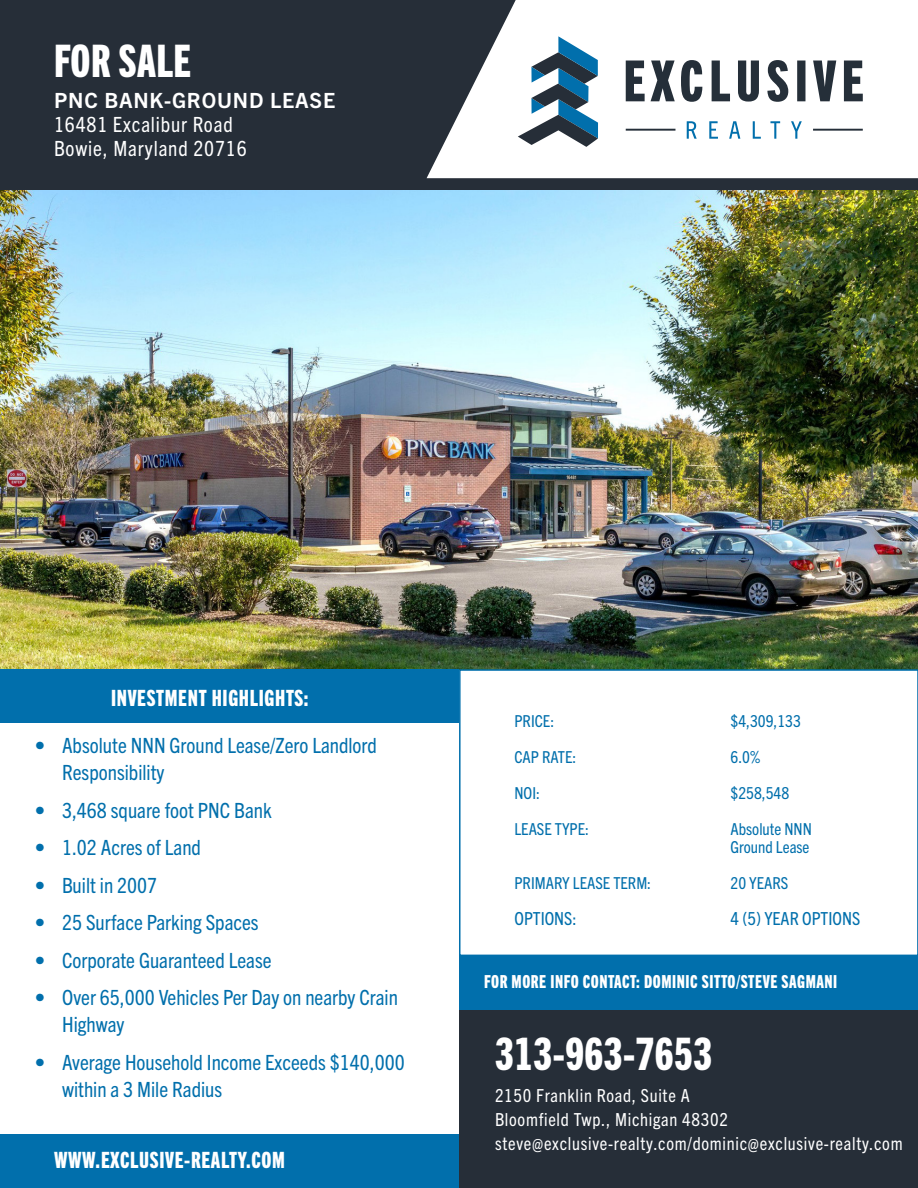
<style>
.page{position:relative;width:918px;height:1188px;background:#fff}
.page>*{position:absolute;margin:0;border:0;box-sizing:border-box;transform-origin:0 0}
.Headlines{font:45px "Trade Gothic Next LT Pro Hv Cm";letter-spacing:.01em;color:#fff}
.Subheadlines{font:22.5px "Trade Gothic Next LT Pro Hv Cm";letter-spacing:.03em;color:#fff}
.t1{font:condensed 21px/27px "Trade Gothic Next LT Pro";color:#016fac}
.Address{font:condensed 21px "Trade Gothic Next LT Pro";letter-spacing:.04em;color:#fff}
.Address-2{font:700 21px "Trade Gothic Next LT Pro";letter-spacing:.04em;color:#fff}
.Address-3{font:condensed 18px "Trade Gothic Next LT Pro";letter-spacing:.04em;color:#fff}
.Subheadlines-2{font:18px "Trade Gothic Next LT Pro Hv Cm";letter-spacing:.03em;color:#fff}
.t2{font:condensed 18px "Trade Gothic Next LT Pro";color:#016fac}
.t3{font:condensed 16.5px "Trade Gothic Next LT Pro";color:#016fac}
</style>
<div class="page">
<div style="left:0;top:0;width:918px;height:190px;background:#262e38"></div>
<svg style="left:427px;top:0;width:491px;height:178px;background:#e5e6e7"></svg>
<div style="left:0;top:1134px;width:459px;height:54px;background:#016fac"></div>
<img style="left:0;top:190px;width:918px;height:479px">
<div style="left:0;top:669px;width:459px;height:54px;background:#016fac"></div>
<div style="left:459px;top:669px;width:459px;height:287px;border:2px solid #016fac"></div>
<div style="left:459px;top:956px;width:459px;height:54px;background:#016fac"></div>
<div style="left:459px;top:1010px;width:459px;height:178px;background:#262e38"></div>
<svg style="left:687px;top:121px;width:115px;height:18px;background:#cfe3ef"></svg>
<svg style="left:626px;top:60px;width:237px;height:42px"></svg>
<hr style="left:813px;top:129px;width:50px;height:2px;background:#252f39">
<hr style="left:626px;top:129px;width:49px;height:2px;background:#252f39">
<svg style="left:518px;top:36px;width:80px;height:111px"></svg>
<p class="Headlines" style="left:54px;top:30px;width:139px">FOR SALE</p>
<p class="Address-2" style="left:54px;top:86px;width:283px">PNC BANK-GROUND LEASE</p>
<p class="Address" style="left:54px;top:110px;width:180px">16481 Excalibur Road</p>
<p class="Address" style="left:54px;top:134px;width:194px">Bowie, Maryland 20716</p>
<p class="Subheadlines" style="left:111px;top:683px;width:199px">INVESTMENT HIGHLIGHTS:</p>
<p class="t1" style="left:62px;top:731px;width:316px;text-indent:-27px">• Absolute NNN Ground Lease/Zero Landlord<br>Responsibility</p>
<p class="t1" style="left:35px;top:795px;width:238px">• 3,468 square foot PNC Bank</p>
<p class="t1" style="left:35px;top:833px;width:167px">• 1.02 Acres of Land</p>
<p class="t1" style="left:35px;top:870px;width:124px">• Built in 2007</p>
<p class="t1" style="left:35px;top:908px;width:225px">• 25 Surface Parking Spaces</p>
<p class="t1" style="left:35px;top:945px;width:238px">• Corporate Guaranteed Lease</p>
<p class="t1" style="left:62px;top:983px;width:337px;text-indent:-27px">• Over 65,000 Vehicles Per Day on nearby Crain<br>Highway</p>
<p class="t1" style="left:62px;top:1047px;width:344px;text-indent:-27px">• Average Household Income Exceeds $140,000 within a 3 Mile Radius</p>
<p class="Subheadlines" style="left:54px;top:1144px;width:233px">WWW.EXCLUSIVE-REALTY.COM</p>
<p class="t3" style="left:515px;top:710px;width:41px">PRICE:</p>
<p class="t3" style="left:731px;top:710px;width:72px">$4,309,133</p>
<p class="t3" style="left:515px;top:746px;width:63px">CAP RATE:</p>
<p class="t3" style="left:731px;top:746px;width:31px">6.0%</p>
<p class="t3" style="left:515px;top:782px;width:27px">NOI:</p>
<p class="t3" style="left:731px;top:782px;width:60px">$258,548</p>
<p class="t3" style="left:515px;top:818px;width:76px">LEASE TYPE:</p>
<p class="t3" style="left:731px;top:818px;width:83px">Absolute NNN</p>
<p class="t3" style="left:731px;top:836px;width:81px">Ground Lease</p>
<p class="t3" style="left:515px;top:872px;width:138px">PRIMARY LEASE TERM:</p>
<p class="t3" style="left:731px;top:872px;width:59px">20 YEARS</p>
<p class="t2" style="left:515px;top:906px;width:64px">OPTIONS:</p>
<p class="t2" style="left:731px;top:906px;width:131px">4 (5) YEAR OPTIONS</p>
<p class="Subheadlines-2" style="left:484px;top:969px;width:355px">FOR MORE INFO CONTACT: DOMINIC SITTO/STEVE SAGMANI</p>
<p class="Headlines" style="left:495px;top:1024px;width:219px">313-963-7653</p>
<p class="Address-3" style="left:495px;top:1083px;width:196px">2150 Franklin Road, Suite A</p>
<p class="Address-3" style="left:495px;top:1107px;width:234px">Bloomfield Twp., Michigan 48302</p>
<p class="Address-3" style="left:495px;top:1131px;width:409px">steve@exclusive-realty.com/dominic@exclusive-realty.com</p>
</div>
